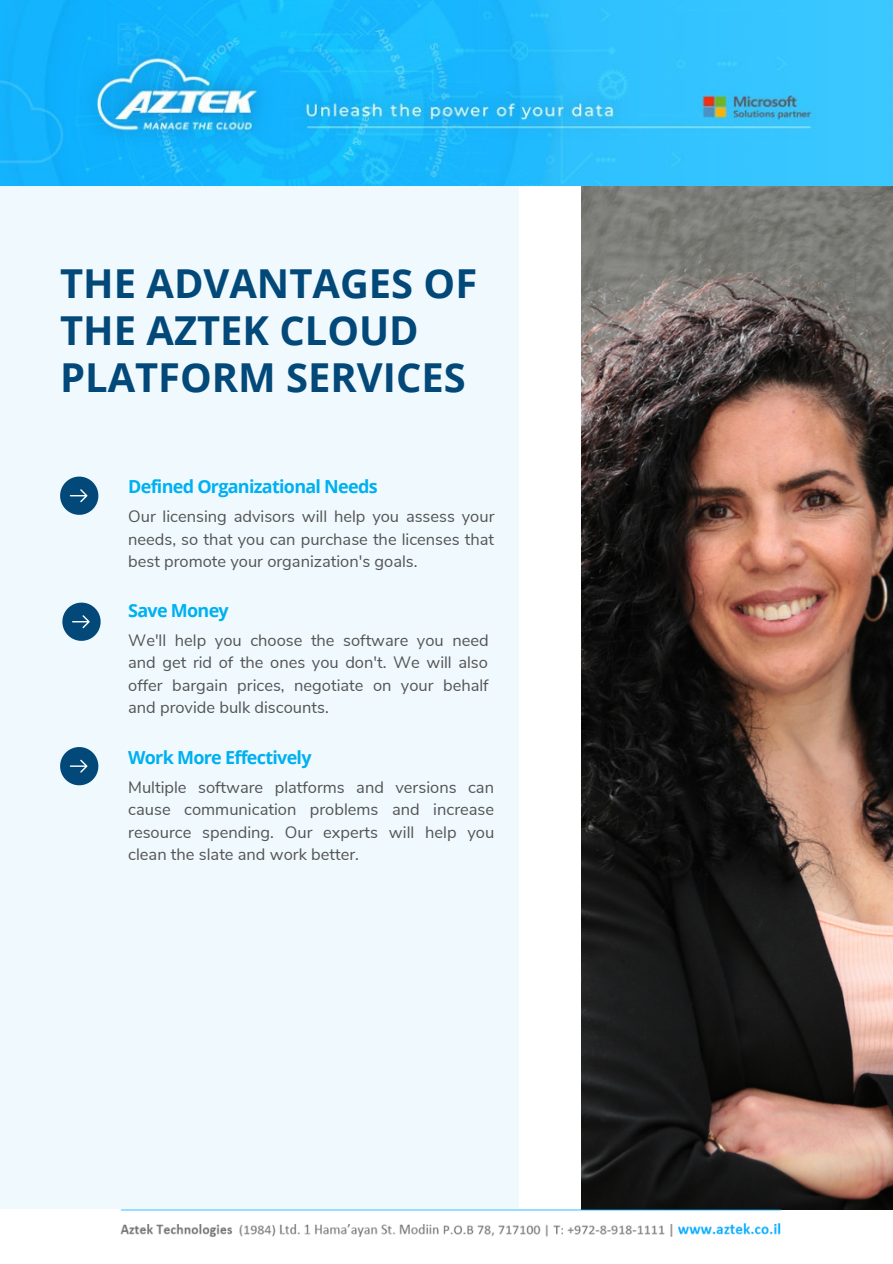
<style>
.page{position:relative;width:893px;height:1264px;background:#fff}
.page>*{position:absolute;margin:0;border:0;box-sizing:border-box;transform-origin:0 0}
.t1{font:700 39.9px/47.2px "Open Sans";color:#024879}
.t2{font:700 18px "Open Sans";letter-spacing:-.04em;color:#00b0f0}
.t3{font:16.5px/22.5px "Nunito Sans";color:#545454;text-align:justify}
</style>
<div class="page">
<div style="left:0;top:150px;width:518px;height:1058px;background:#f0fafe"></div>
<img style="left:581px;top:185px;width:311px;height:1024px">
<svg style="left:60px;top:476px;width:38px;height:39px"></svg>
<svg style="left:62px;top:602px;width:39px;height:39px"></svg>
<img style="left:121px;top:1209px;width:664px;height:27px">
<svg style="left:60px;top:747px;width:38px;height:38px"></svg>
<img style="left:0;top:0;width:892px;height:185px">
<h1 class="t1" style="left:60px;top:259px;width:418px">THE ADVANTAGES OF<br>THE AZTEK CLOUD<br>PLATFORM SERVICES</h1>
<p class="t2" style="left:128px;top:474px;width:251px">Defined Organizational Needs</p>
<p class="t3" style="left:128px;top:505px;width:368px">Our licensing advisors will help you assess your needs, so that you can purchase the licenses that best promote your organization's goals.</p>
<p class="t2" style="left:128px;top:598px;width:102px">Save Money</p>
<p class="t3" style="left:128px;top:629px;width:362px">We'll help you choose the software you need and get rid of the ones you don't. We will also offer bargain prices, negotiate on your behalf and provide bulk discounts.</p>
<p class="t2" style="left:128px;top:744px;width:185px">Work More Effectively</p>
<p class="t3" style="left:128px;top:776px;width:367px">Multiple software platforms and versions can cause communication problems and increase resource spending. Our experts will help you clean the slate and work better.</p>
</div>
